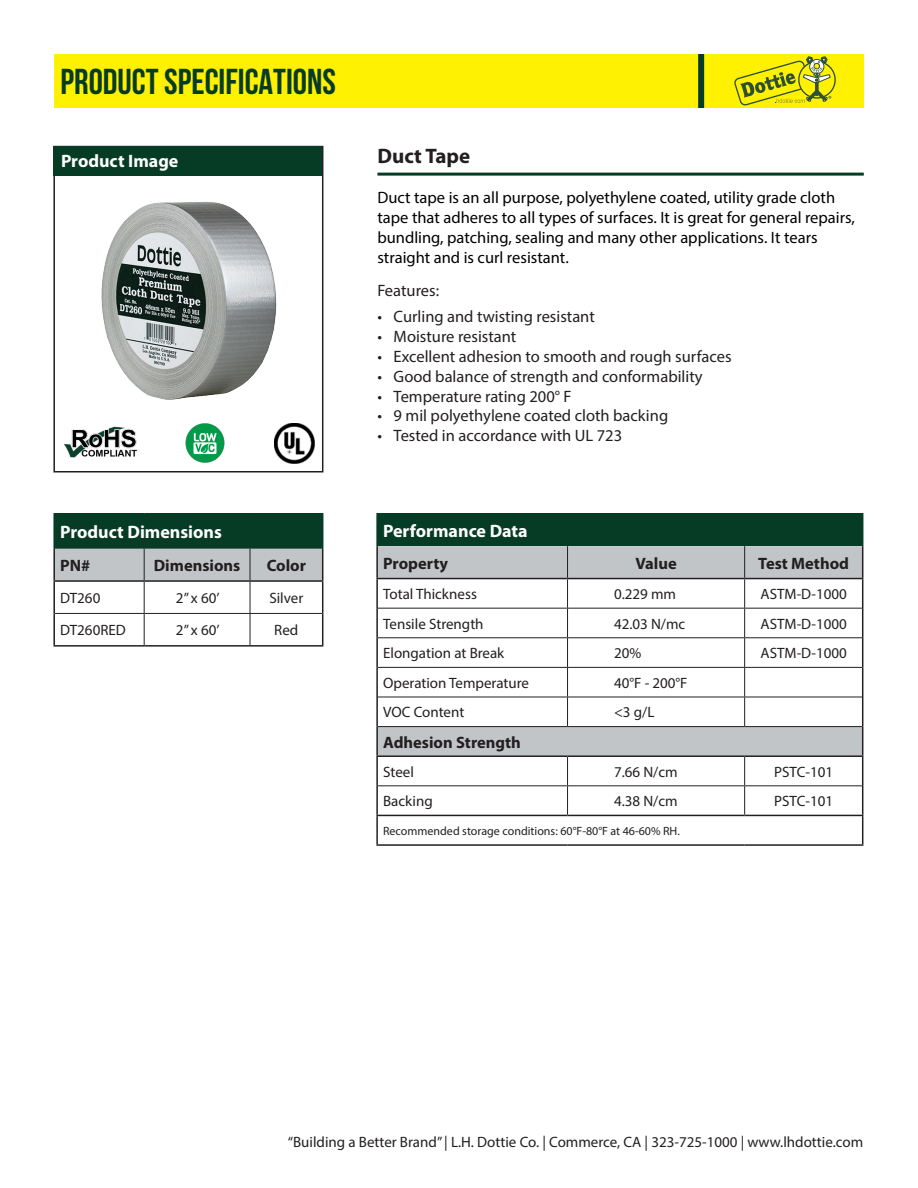
<style>
.page{position:relative;width:918px;height:1188px;background:#fff}
.page>*{position:absolute;margin:0;border:0;box-sizing:border-box;transform-origin:0 0}
.t1{font:700 36px "Bebas Neue";color:#063b25}
.t2{font:700 21px "Myriad Pro";color:#231f20}
.t3{font:700 18px "Myriad Pro";color:#fff}
.t4{font:16.5px "Myriad Pro";color:#231f20}
.t5{font:16.5px/19.8px "Myriad Pro";color:#000}
.t6{font:700 16.5px "Myriad Pro";color:#231f20}
.t7{font:15px "Myriad Pro";color:#231f20}
.t8{font:12px "Myriad Pro";color:#231f20}
</style>
<div class="page">
<div style="left:53px;top:146px;width:270px;height:326px;border:2px solid #231f20"></div>
<div style="left:377px;top:514px;width:486px;height:32px;background:#063b25"></div>
<svg style="left:378px;top:546px;width:484px;height:209px"></svg>
<hr style="left:376px;top:579px;width:2px;height:29px;background:#231f20">
<svg style="left:862px;top:579px;width:1px;height:29px"></svg>
<hr style="left:376px;top:608px;width:2px;height:30px;background:#231f20">
<hr style="left:862px;top:608px;width:1px;height:30px;background:#231f20">
<hr style="left:376px;top:638px;width:2px;height:29px;background:#231f20">
<svg style="left:862px;top:638px;width:1px;height:29px"></svg>
<hr style="left:376px;top:667px;width:2px;height:30px;background:#231f20">
<hr style="left:862px;top:667px;width:1px;height:30px;background:#231f20">
<hr style="left:376px;top:697px;width:2px;height:30px;background:#231f20">
<hr style="left:862px;top:697px;width:1px;height:30px;background:#231f20">
<hr style="left:376px;top:727px;width:2px;height:28px;background:#231f20">
<hr style="left:376px;top:757px;width:2px;height:29px;background:#231f20">
<hr style="left:376px;top:786px;width:2px;height:29px;background:#231f20">
<hr style="left:376px;top:816px;width:2px;height:28px;background:#231f20">
<svg style="left:862px;top:727px;width:1px;height:117px"></svg>
<hr style="left:376px;top:844px;width:192px;height:2px;background:#231f20">
<hr style="left:568px;top:844px;width:177px;height:2px;background:#231f20">
<hr style="left:745px;top:844px;width:118px;height:2px;background:#231f20">
<hr style="left:376px;top:815px;width:192px;height:1px;background:#231f20">
<hr style="left:568px;top:815px;width:177px;height:1px;background:#231f20">
<hr style="left:745px;top:815px;width:118px;height:1px;background:#231f20">
<hr style="left:376px;top:546px;width:2px;height:32px;background:#231f20">
<hr style="left:862px;top:546px;width:1px;height:32px;background:#231f20">
<hr style="left:376px;top:513px;width:192px;height:1px;background:#063b25">
<hr style="left:376px;top:515px;width:2px;height:31px;background:#063b25">
<hr style="left:568px;top:513px;width:177px;height:1px;background:#063b25">
<hr style="left:745px;top:513px;width:118px;height:1px;background:#063b25">
<hr style="left:567px;top:546px;width:1px;height:32px;background:#231f20">
<hr style="left:744px;top:546px;width:1px;height:32px;background:#231f20">
<hr style="left:378px;top:608px;width:190px;height:1px;background:#231f20">
<hr style="left:568px;top:608px;width:177px;height:1px;background:#231f20">
<hr style="left:745px;top:608px;width:117px;height:1px;background:#231f20">
<hr style="left:378px;top:637px;width:190px;height:1px;background:#231f20">
<hr style="left:568px;top:637px;width:177px;height:1px;background:#231f20">
<hr style="left:745px;top:637px;width:117px;height:1px;background:#231f20">
<hr style="left:378px;top:667px;width:190px;height:1px;background:#231f20">
<hr style="left:568px;top:667px;width:177px;height:1px;background:#231f20">
<hr style="left:745px;top:667px;width:117px;height:1px;background:#231f20">
<hr style="left:378px;top:697px;width:190px;height:1px;background:#231f20">
<hr style="left:568px;top:697px;width:177px;height:1px;background:#231f20">
<svg style="left:567px;top:579px;width:1px;height:147px"></svg>
<hr style="left:745px;top:697px;width:117px;height:1px;background:#231f20">
<svg style="left:744px;top:579px;width:1px;height:147px"></svg>
<hr style="left:378px;top:726px;width:190px;height:1px;background:#231f20">
<hr style="left:568px;top:726px;width:177px;height:1px;background:#231f20">
<hr style="left:745px;top:726px;width:117px;height:1px;background:#231f20">
<hr style="left:378px;top:785px;width:190px;height:1px;background:#231f20">
<hr style="left:568px;top:785px;width:177px;height:1px;background:#231f20">
<svg style="left:567px;top:757px;width:1px;height:58px"></svg>
<hr style="left:745px;top:785px;width:117px;height:1px;background:#231f20">
<svg style="left:744px;top:757px;width:1px;height:58px"></svg>
<hr style="left:376px;top:578px;width:192px;height:1px;background:#231f20">
<hr style="left:568px;top:578px;width:177px;height:1px;background:#231f20">
<hr style="left:745px;top:578px;width:118px;height:1px;background:#231f20">
<hr style="left:376px;top:755px;width:192px;height:2px;background:#231f20">
<hr style="left:568px;top:755px;width:177px;height:2px;background:#231f20">
<hr style="left:745px;top:755px;width:118px;height:2px;background:#231f20">
<div style="left:54px;top:514px;width:269px;height:35px;background:#063b25"></div>
<div style="left:55px;top:549px;width:267px;height:31px;background:#c1c5c8"></div>
<hr style="left:53px;top:549px;width:2px;height:31px;background:#231f20">
<hr style="left:322px;top:549px;width:1px;height:31px;background:#231f20">
<hr style="left:53px;top:582px;width:2px;height:31px;background:#231f20">
<hr style="left:322px;top:582px;width:1px;height:31px;background:#231f20">
<hr style="left:322px;top:613px;width:1px;height:32px;background:#231f20">
<hr style="left:53px;top:613px;width:2px;height:32px;background:#231f20">
<hr style="left:53px;top:513px;width:91px;height:1px;background:#063b25">
<hr style="left:53px;top:515px;width:2px;height:34px;background:#063b25">
<hr style="left:144px;top:513px;width:106px;height:1px;background:#063b25">
<hr style="left:250px;top:513px;width:73px;height:1px;background:#063b25">
<hr style="left:53px;top:645px;width:91px;height:2px;background:#231f20">
<hr style="left:144px;top:645px;width:106px;height:2px;background:#231f20">
<hr style="left:250px;top:645px;width:73px;height:2px;background:#231f20">
<hr style="left:144px;top:549px;width:1px;height:31px;background:#231f20">
<hr style="left:250px;top:549px;width:1px;height:31px;background:#231f20">
<hr style="left:144px;top:582px;width:1px;height:31px;background:#231f20">
<hr style="left:250px;top:582px;width:1px;height:31px;background:#231f20">
<hr style="left:55px;top:613px;width:89px;height:1px;background:#231f20">
<hr style="left:144px;top:613px;width:106px;height:1px;background:#231f20">
<hr style="left:144px;top:614px;width:1px;height:31px;background:#231f20">
<hr style="left:250px;top:613px;width:72px;height:1px;background:#231f20">
<hr style="left:250px;top:614px;width:1px;height:31px;background:#231f20">
<hr style="left:53px;top:580px;width:91px;height:2px;background:#231f20">
<hr style="left:144px;top:580px;width:106px;height:2px;background:#231f20">
<hr style="left:250px;top:580px;width:73px;height:2px;background:#231f20">
<div style="left:54px;top:54px;width:810px;height:54px;background:#fff101"></div>
<div style="left:53px;top:146px;width:269px;height:30px;background:#063b25"></div>
<div style="left:698px;top:54px;width:6px;height:54px;background:#063b25"></div>
<hr style="left:377px;top:173px;width:487px;height:3px;background:#063b25">
<img style="left:101px;top:201px;width:176px;height:199px">
<img style="left:64px;top:427px;width:74px;height:31px">
<img style="left:275px;top:423px;width:39px;height:40px">
<img style="left:185px;top:423px;width:40px;height:40px">
<svg style="left:799px;top:62px;width:36px;height:36px"></svg>
<div style="left:798px;top:61px;width:38px;height:38px;border:1px solid #2d5035;border-radius:50%"></div>
<svg style="left:734px;top:56px;width:97px;height:50px"></svg>
<p class="t1" style="left:60px;top:62px;width:277px">PRODUCT SPECIFICATIONS</p>
<p class="t3" style="left:61px;top:151px;width:119px">Product Image</p>
<p class="t3" style="left:60px;top:522px;width:163px">Product Dimensions</p>
<p class="t6" style="left:60px;top:556px;width:32px">PN#</p>
<p class="t6" style="left:154px;top:556px;width:88px">Dimensions</p>
<p class="t6" style="left:267px;top:556px;width:41px">Color</p>
<p class="t7" style="left:60px;top:589px;width:42px">DT260</p>
<p class="t7" style="left:176px;top:589px;width:45px">2” x 60’</p>
<p class="t7" style="left:269px;top:589px;width:35px">Silver</p>
<p class="t7" style="left:60px;top:621px;width:67px">DT260RED</p>
<p class="t7" style="left:176px;top:621px;width:45px">2” x 60’</p>
<p class="t7" style="left:274px;top:621px;width:26px">Red</p>
<p class="t2" style="left:377px;top:144px;width:94px">Duct Tape</p>
<p class="t5" style="left:377px;top:187px;width:479px">Duct tape is an all purpose, polyethylene coated, utility grade cloth tape that adheres to all types of surfaces. It is great for general repairs, bundling, patching, sealing and many other applications. It tears straight and is curl resistant.</p>
<p class="t4" style="left:377px;top:280px;width:63px">Features:</p>
<p class="t4" style="left:377px;top:307px;width:219px">• Curling and twisting resistant</p>
<p class="t4" style="left:377px;top:326px;width:140px">• Moisture resistant</p>
<p class="t4" style="left:377px;top:346px;width:356px">• Excellent adhesion to smooth and rough surfaces</p>
<p class="t4" style="left:377px;top:366px;width:327px">• Good balance of strength and conformability</p>
<p class="t4" style="left:377px;top:386px;width:196px">• Temperature rating 200° F</p>
<p class="t4" style="left:377px;top:406px;width:292px">• 9 mil polyethylene coated cloth backing</p>
<p class="t4" style="left:377px;top:425px;width:246px">• Tested in accordance with UL 723</p>
<p class="t3" style="left:383px;top:521px;width:146px">Performance Data</p>
<p class="t6" style="left:383px;top:554px;width:67px">Property</p>
<p class="t6" style="left:635px;top:554px;width:43px">Value</p>
<p class="t6" style="left:758px;top:554px;width:92px">Test Method</p>
<p class="t7" style="left:383px;top:585px;width:95px">Total Thickness</p>
<p class="t7" style="left:614px;top:585px;width:64px">0.229 mm</p>
<p class="t7" style="left:761px;top:585px;width:88px">ASTM-D-1000</p>
<p class="t7" style="left:383px;top:614px;width:102px">Tensile Strength</p>
<p class="t7" style="left:614px;top:614px;width:73px">42.03 N/mc</p>
<p class="t7" style="left:761px;top:614px;width:88px">ASTM-D-1000</p>
<p class="t7" style="left:383px;top:644px;width:123px">Elongation at Break</p>
<p class="t7" style="left:614px;top:644px;width:29px">20%</p>
<p class="t7" style="left:761px;top:644px;width:88px">ASTM-D-1000</p>
<p class="t7" style="left:383px;top:674px;width:147px">Operation Temperature</p>
<p class="t7" style="left:614px;top:674px;width:75px">40°F - 200°F</p>
<p class="t7" style="left:383px;top:703px;width:83px">VOC Content</p>
<p class="t7" style="left:614px;top:703px;width:42px">&lt;3 g/L</p>
<p class="t6" style="left:383px;top:733px;width:139px">Adhesion Strength</p>
<p class="t7" style="left:383px;top:762px;width:32px">Steel</p>
<p class="t7" style="left:614px;top:762px;width:65px">7.66 N/cm</p>
<p class="t7" style="left:774px;top:762px;width:60px">PSTC-101</p>
<p class="t7" style="left:383px;top:792px;width:51px">Backing</p>
<p class="t7" style="left:614px;top:792px;width:65px">4.38 N/cm</p>
<p class="t7" style="left:774px;top:792px;width:60px">PSTC-101</p>
<p class="t8" style="left:383px;top:823px;width:298px">Recommended storage conditions: 60°F-80°F at 46-60% RH.</p>
<p class="t7" style="left:288px;top:1132px;width:577px">“Building a Better Brand” | L.H. Dottie Co. | Commerce, CA | 323-725-1000 | www.lhdottie.com</p>
</div>
